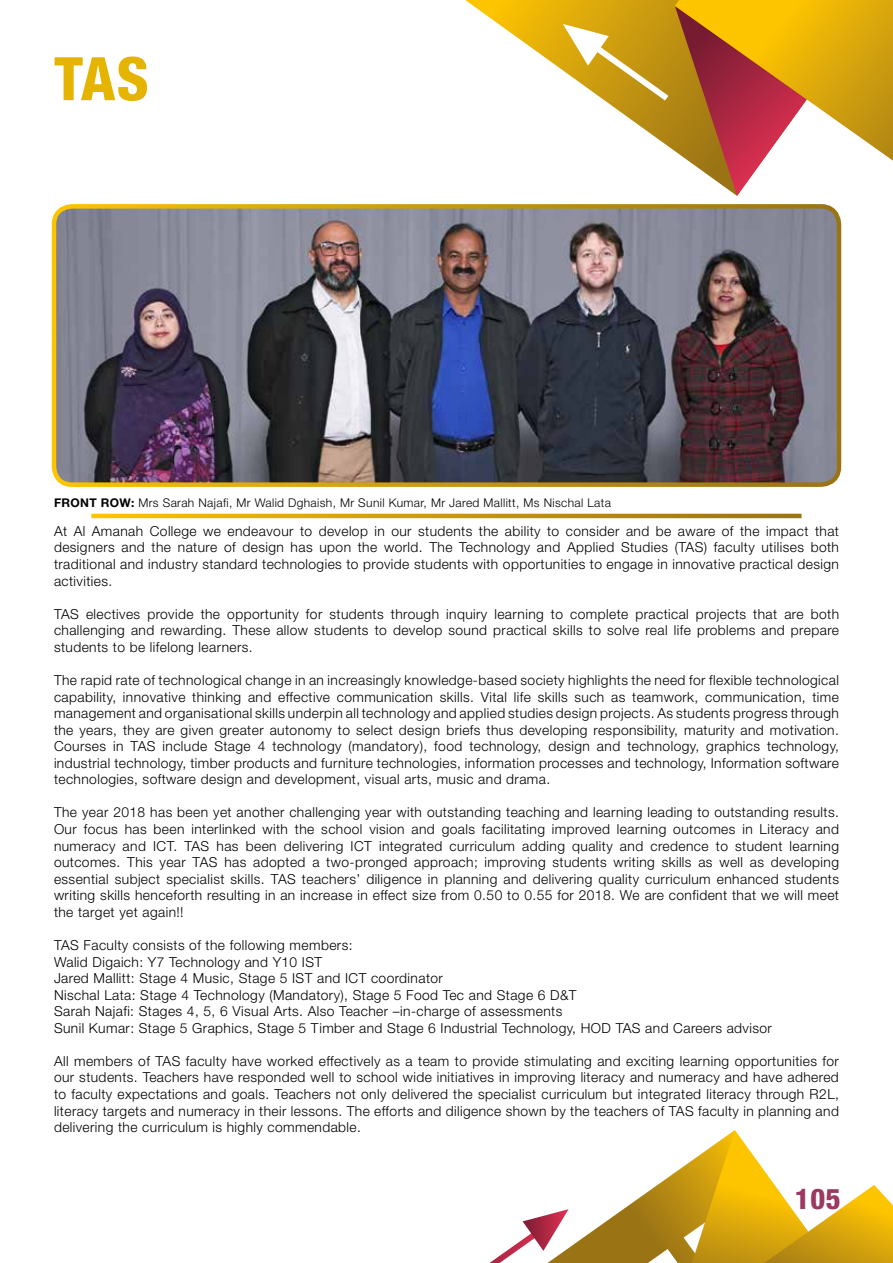
<style>
.page{position:relative;width:893px;height:1263px;background:#fff}
.page>*{position:absolute;margin:0;border:0;box-sizing:border-box;transform-origin:0 0}
.t1{font:800 condensed 60px "Helvetica Neue LT Std";color:#e4b400}
.t2{font:800 condensed 28.5px "Helvetica Neue LT Std";color:#9d3961}
.t3{font:300 13.8px/16.5px "Helvetica Neue LT Std";letter-spacing:.03em;color:#000;text-align:justify}
.t4{font:300 12px "Helvetica Neue LT Std";letter-spacing:.03em;color:#000}
.s1{font-weight:700}
</style>
<div class="page">
<svg style="left:465px;top:0;width:210px;height:151px"></svg>
<svg style="left:563px;top:24px;width:105px;height:77px"></svg>
<svg style="left:675px;top:0;width:218px;height:196px"></svg>
<svg style="left:489px;top:1130px;width:404px;height:133px"></svg>
<svg style="left:91px;top:514px;width:710px;height:4px;background:#c9990d"></svg>
<img style="left:57px;top:209px;width:779px;height:273px">
<div style="left:52px;top:204px;width:789px;height:283px;border:4px solid #fff;border-radius:18px"></div>
<h1 class="t1" style="left:54px;top:42px;width:96px">TAS</h1>
<p class="t4" style="left:54px;top:495px;width:558px"><span class="s1">FRONT ROW:</span> Mrs Sarah Najafi, Mr Walid Dghaish, Mr Sunil Kumar, Mr Jared Mallitt, Ms Nischal Lata</p>
<p class="t3" style="left:54px;top:522px;width:786px">At Al Amanah College we endeavour to develop in our students the ability to consider and be aware of the impact that designers and the nature of design has upon the world. The Technology and Applied Studies (TAS) faculty utilises both traditional and industry standard technologies to provide students with opportunities to engage in innovative practical design activities.</p>
<p class="t3" style="left:54px;top:605px;width:786px">TAS electives provide the opportunity for students through inquiry learning to complete practical projects that are both challenging and rewarding. These allow students to develop sound practical skills to solve real life problems and prepare students to be lifelong learners.</p>
<p class="t3" style="left:54px;top:671px;width:786px">The rapid rate of technological change in an increasingly knowledge-based society highlights the need for flexible technological capability, innovative thinking and effective communication skills. Vital life skills such as teamwork, communication, time management and organisational skills underpin all technology and applied studies design projects. As students progress through the years, they are given greater autonomy to select design briefs thus developing responsibility, maturity and motivation.<br>Courses in TAS include Stage 4 technology (mandatory), food technology, design and technology, graphics technology, industrial technology, timber products and furniture technologies, information processes and technology, Information software technologies, software design and development, visual arts, music and drama.</p>
<p class="t3" style="left:54px;top:804px;width:786px">The year 2018 has been yet another challenging year with outstanding teaching and learning leading to outstanding results.<br>Our focus has been interlinked with the school vision and goals facilitating improved learning outcomes in Literacy and numeracy and ICT. TAS has been delivering ICT integrated curriculum adding quality and credence to student learning outcomes. This year TAS has adopted a two-pronged approach; improving students writing skills as well as developing essential subject specialist skills. TAS teachers’ diligence in planning and delivering quality curriculum enhanced students writing skills henceforth resulting in an increase in effect size from 0.50 to 0.55 for 2018. We are confident that we will meet the target yet again!!</p>
<p class="t3" style="left:54px;top:936px;width:719px;text-align:left">TAS Faculty consists of the following members:<br>Walid Digaich: Y7 Technology and Y10 IST<br>Jared Mallitt: Stage 4 Music, Stage 5 IST and ICT coordinator<br>Nischal Lata: Stage 4 Technology (Mandatory), Stage 5 Food Tec and Stage 6 D&amp;T<br>Sarah Najafi: Stages 4, 5, 6 Visual Arts. Also Teacher –in-charge of assessments<br>Sunil Kumar: Stage 5 Graphics, Stage 5 Timber and Stage 6 Industrial Technology, HOD TAS and Careers advisor</p>
<p class="t3" style="left:54px;top:1052px;width:786px">All members of TAS faculty have worked effectively as a team to provide stimulating and exciting learning opportunities for our students. Teachers have responded well to school wide initiatives in improving literacy and numeracy and have adhered to faculty expectations and goals. Teachers not only delivered the specialist curriculum but integrated literacy through R2L, literacy targets and numeracy in their lessons. The efforts and diligence shown by the teachers of TAS faculty in planning and delivering the curriculum is highly commendable.</p>
<h2 class="t2" style="left:795px;top:1181px;width:47px">105</h2>
</div>
